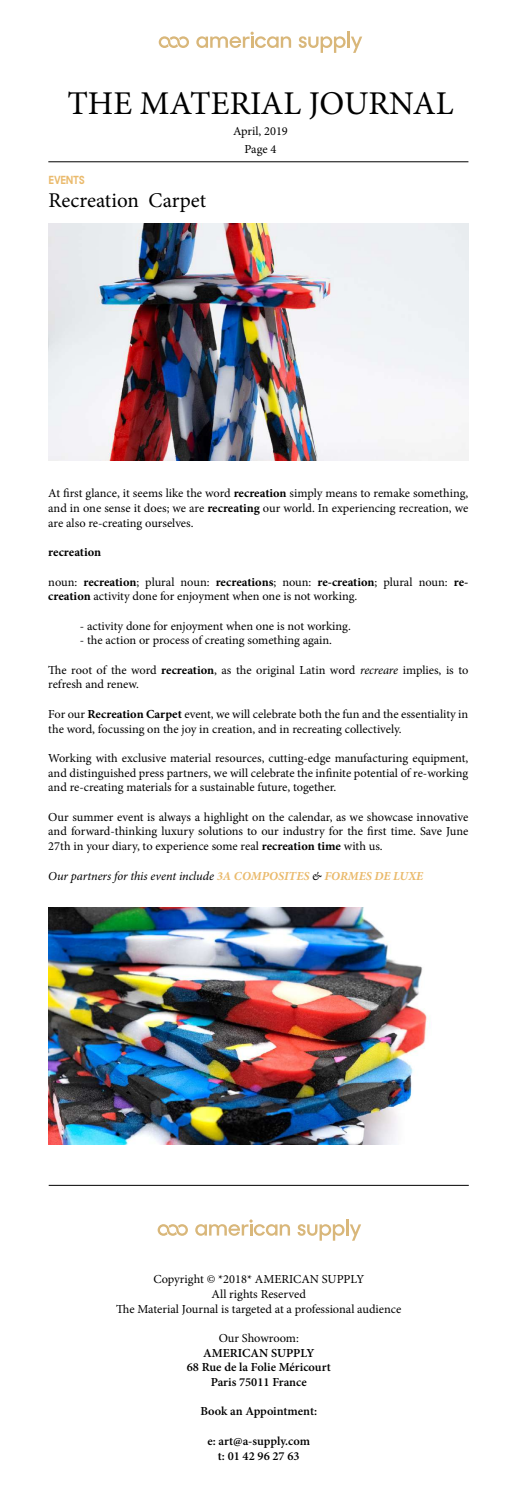
<style>
.page{position:relative;width:521px;height:1491px;background:#fff}
.page>*{position:absolute;margin:0;border:0;box-sizing:border-box;transform-origin:0 0}
.t1{font:33.25px "Minion Pro";color:#000}
.t2{font:21px "Minion Pro";color:#000}
.t3{font:12.25px/14.7px "Minion Pro";color:#000;text-align:justify}
.t4{font:600 12.25px/14.7px "Minion Pro";color:#000;text-align:center}
.t5{font:italic 12.25px "Minion Pro";letter-spacing:-.005em;color:#000}
.t6{font:700 12.25px "Minion Pro";letter-spacing:-.005em;color:#000}
.t7{font:700 11.11px "Sharp Sans Display No 2";letter-spacing:.01em;color:#eaba6c;scale:.92 1}
.s1{font-weight:700}
.s2{font-style:italic}
.s3{font-weight:700;color:#eaba6c}
</style>
<div class="page">
<svg style="left:196px;top:32px;width:95px;height:16px"></svg>
<hr style="left:347px;top:31px;width:3px;height:17px;background:#d9b77a">
<svg style="left:299px;top:36px;width:63px;height:17px"></svg>
<svg style="left:159px;top:36px;width:30px;height:12px"></svg>
<hr style="left:48px;top:161px;width:420px;height:1px;background:#000">
<hr style="left:49px;top:1185px;width:420px;height:1px;background:#000">
<svg style="left:195px;top:1219px;width:95px;height:17px"></svg>
<svg style="left:350px;top:1224px;width:11px;height:17px"></svg>
<hr style="left:346px;top:1219px;width:3px;height:17px;background:#d9b77a">
<svg style="left:297px;top:1224px;width:47px;height:17px"></svg>
<svg style="left:158px;top:1224px;width:30px;height:12px"></svg>
<img style="left:48px;top:224px;width:420px;height:236px">
<img style="left:48px;top:908px;width:380px;height:237px">
<h1 class="t1" style="left:67px;top:81px;width:388px">THE MATERIAL JOURNAL</h1>
<p class="t3" style="left:233px;top:122px;width:56px;line-height:17.7px;text-align:center">April, 2019<br>Page 4</p>
<p class="t7" style="left:49px;top:170px;width:40px">EVENTS</p>
<h2 class="t2" style="left:48px;top:187px;width:159px">Recreation Carpet</h2>
<p class="t3" style="left:48px;top:486px;width:421px">At first glance, it seems like the word <span class="s1">recreation</span> simply means to remake something, and in one sense it does; we are <span class="s1">recreating</span> our world. In experiencing recreation, we are also re-creating ourselves.</p>
<p class="t6" style="left:48px;top:544px;width:54px">recreation</p>
<p class="t3" style="left:48px;top:574px;width:421px">noun: <span class="s1">recreation</span>; plural noun: <span class="s1">recreations</span>; noun: <span class="s1">re-creation</span>; plural noun: <span class="s1">re&shy;creation</span> activity done for enjoyment when one is not working.</p>
<p class="t3" style="left:80px;top:618px;width:273px">- activity done for enjoyment when one is not working.</p>
<p class="t3" style="left:80px;top:633px;width:254px">- the action or process of creating something again.</p>
<p class="t3" style="left:48px;top:663px;width:421px">The root of the word <span class="s1">recreation</span>, as the original Latin word <span class="s2">recreare</span> implies, is to refresh and renew.</p>
<p class="t3" style="left:48px;top:707px;width:421px">For our <span class="s1">Recreation Carpet</span> event, we will celebrate both the fun and the essentiality in the word, focussing on the joy in creation, and in recreating collectively.</p>
<p class="t3" style="left:48px;top:751px;width:422px">Working with exclusive material resources, cutting-edge manufacturing equipment, and distinguished press partners, we will celebrate the infinite potential of re-working and re-creating materials for a sustainable future, together.</p>
<p class="t3" style="left:48px;top:810px;width:422px">Our summer event is always a highlight on the calendar, as we showcase innovative and forward-thinking luxury solutions to our industry for the first time. Save June 27th in your diary, to experience some real <span class="s1">recreation time</span> with us.</p>
<p class="t5" style="left:48px;top:867px;width:376px">Our partners for this event include <span class="s3">3A COMPOSITES</span> &amp; <span class="s3">FORMES DE LUXE</span></p>
<p class="t3" style="left:116px;top:1272px;width:287px;text-align:center">Copyright © *2018* AMERICAN SUPPLY<br>All rights Reserved<br>The Material Journal is targeted at a professional audience</p>
<p class="t3" style="left:219px;top:1331px;width:82px">Our Showroom:</p>
<p class="t4" style="left:187px;top:1345px;width:145px">AMERICAN SUPPLY<br>68 Rue de la Folie Méricourt<br>Paris 75011 France</p>
<p class="t4" style="left:200px;top:1404px;width:118px">Book an Appointment:</p>
<p class="t4" style="left:207px;top:1433px;width:104px">e: art@a-supply.com t: 01 42 96 27 63</p>
</div>
